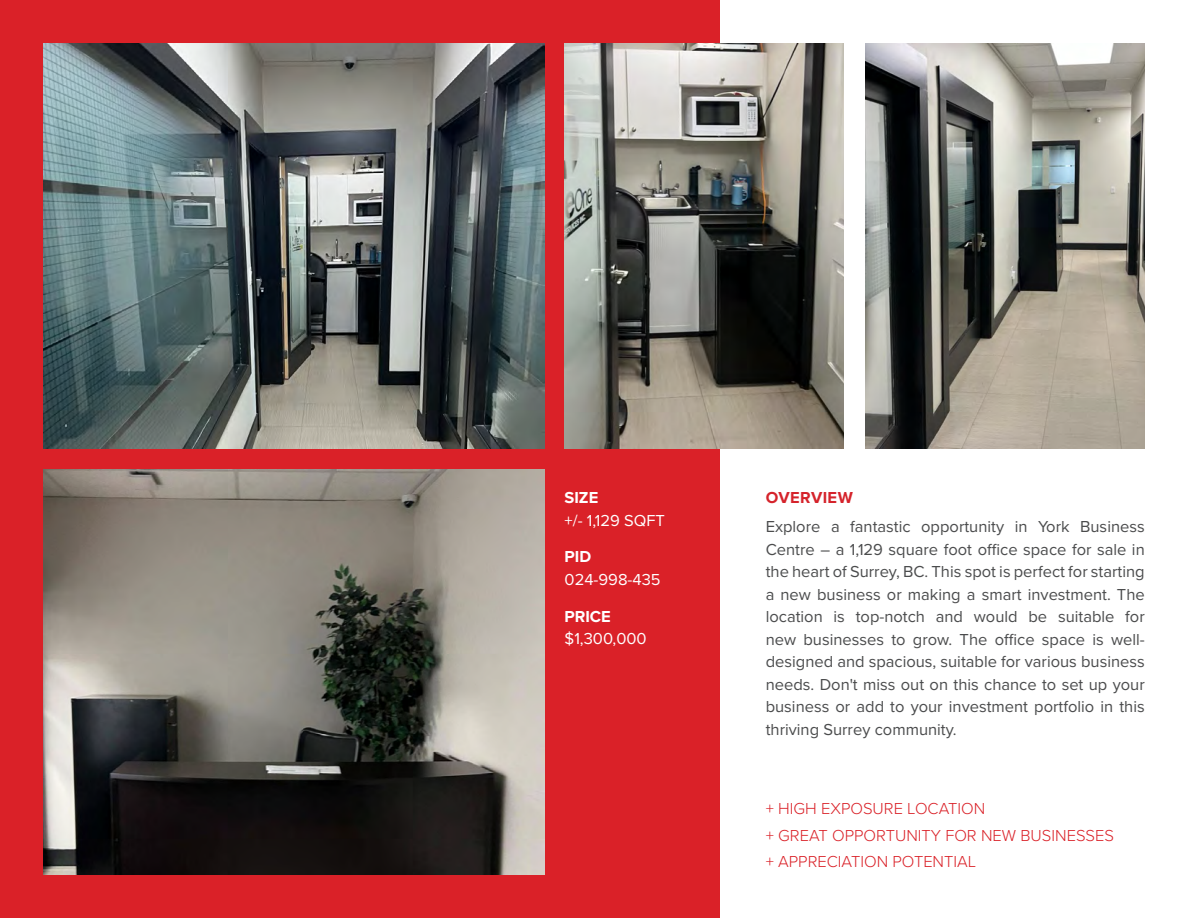
<style>
.page{position:relative;width:1188px;height:918px;background:#fff}
.page>*{position:absolute;margin:0;border:0;box-sizing:border-box;transform-origin:0 0}
.Body{font:16.5px/22.5px "Proxima Nova";color:#4b4c4d;text-align:justify}
.Street_Title{font:300 16.5px "Proxima Nova";color:#da2128}
.Details{font:16.5px "Proxima Nova";color:#fff}
.Details_Title{font:700 16.5px "Proxima Nova";color:#fff}
.Body_Title{font:700 16.5px "Proxima Nova";letter-spacing:.025em;color:#d5232b}
</style>
<div class="page">
<div style="left:0;top:0;width:719px;height:918px;background:#da2128"></div>
<img style="left:866px;top:43px;width:279px;height:405px">
<img style="left:565px;top:43px;width:279px;height:405px">
<img style="left:43px;top:43px;width:501px;height:405px">
<img style="left:43px;top:470px;width:501px;height:405px">
<p class="Details_Title" style="left:565px;top:488px;width:35px">SIZE</p>
<p class="Details" style="left:565px;top:510px;width:102px">+/- 1,129 SQFT</p>
<p class="Details_Title" style="left:565px;top:547px;width:28px">PID</p>
<p class="Details" style="left:565px;top:569px;width:98px">024-998-435</p>
<p class="Details_Title" style="left:565px;top:606px;width:48px">PRICE</p>
<p class="Details" style="left:565px;top:629px;width:84px">$1,300,000</p>
<p class="Body_Title" style="left:766px;top:488px;width:89px">OVERVIEW</p>
<p class="Body" style="left:766px;top:516px;width:381px">Explore a fantastic opportunity in York Business Centre – a 1,129 square foot office space for sale in the heart of Surrey, BC. This spot is perfect for starting a new business or making a smart investment. The location is top-notch and would be suitable for new businesses to grow. The office space is well&shy;designed and spacious, suitable for various business needs. Don't miss out on this chance to set up your business or add to your investment portfolio in this thriving Surrey community.</p>
<p class="Street_Title" style="left:766px;top:797px;width:221px">+ HIGH EXPOSURE LOCATION</p>
<p class="Street_Title" style="left:766px;top:823px;width:350px">+ GREAT OPPORTUNITY FOR NEW BUSINESSES</p>
<p class="Street_Title" style="left:766px;top:850px;width:212px">+ APPRECIATION POTENTIAL</p>
</div>
